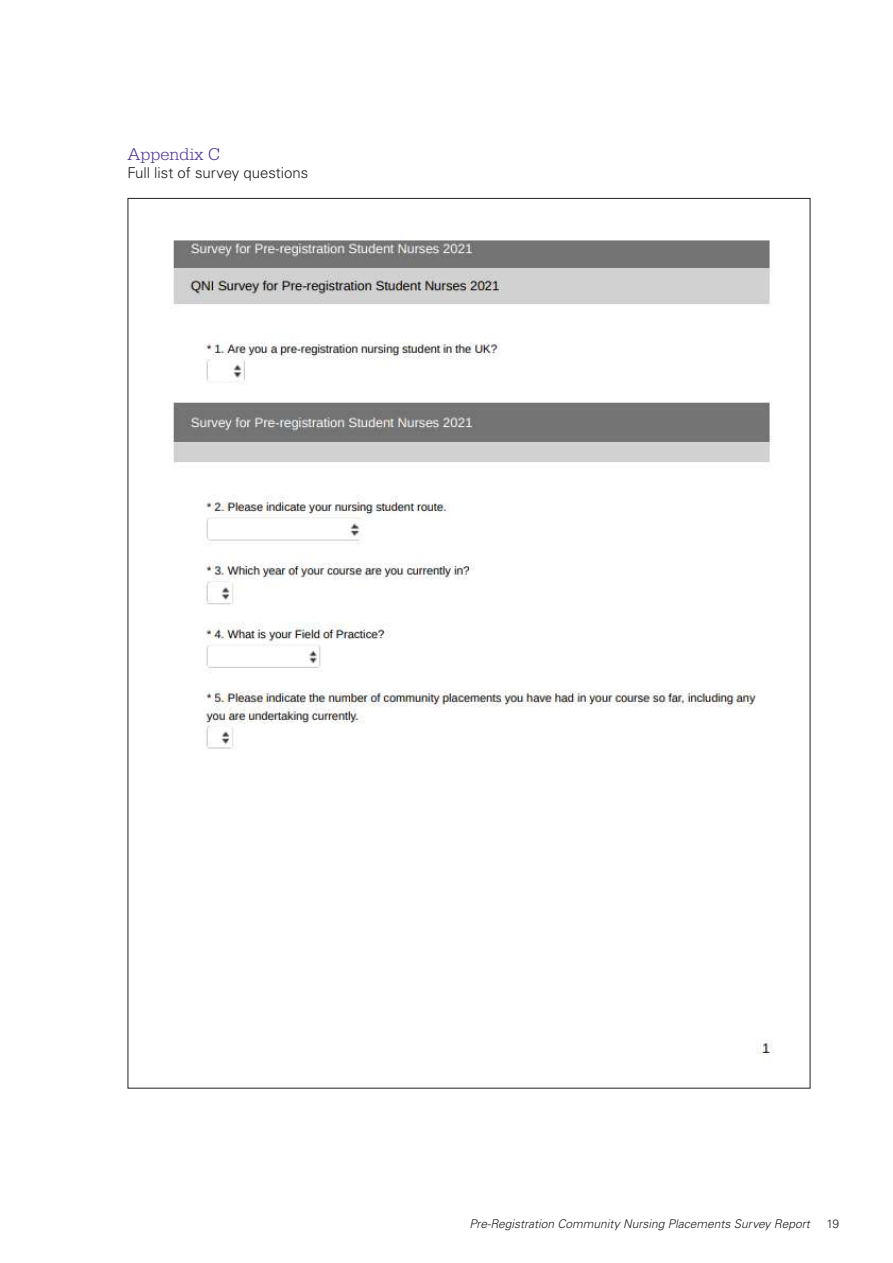
<style>
.page{position:relative;width:893px;height:1263px;background:#fff}
.page>*{position:absolute;margin:0;border:0;box-sizing:border-box;transform-origin:0 0}
.t1{font:300 18px "Serifa Std";color:#482e92}
.t2{font:300 15px "Univers LT Std";color:#231f20}
.t3{font:italic 300 12px "Univers LT Std";color:#231f20}
.t4{font:300 12px "Univers LT Std";color:#231f20}
</style>
<div class="page">
<img style="left:173px;top:240px;width:600px;height:815px">
<h1 class="t1" style="left:128px;top:148px;width:94px">Appendix C</h1>
<p class="t2" style="left:128px;top:167px;width:182px">Full list of survey questions</p>
<p class="t3" style="left:469px;top:1219px;width:342px">Pre-Registration Community Nursing Placements Survey Report</p>
<p class="t4" style="left:826px;top:1219px;width:14px">19</p>
</div>
